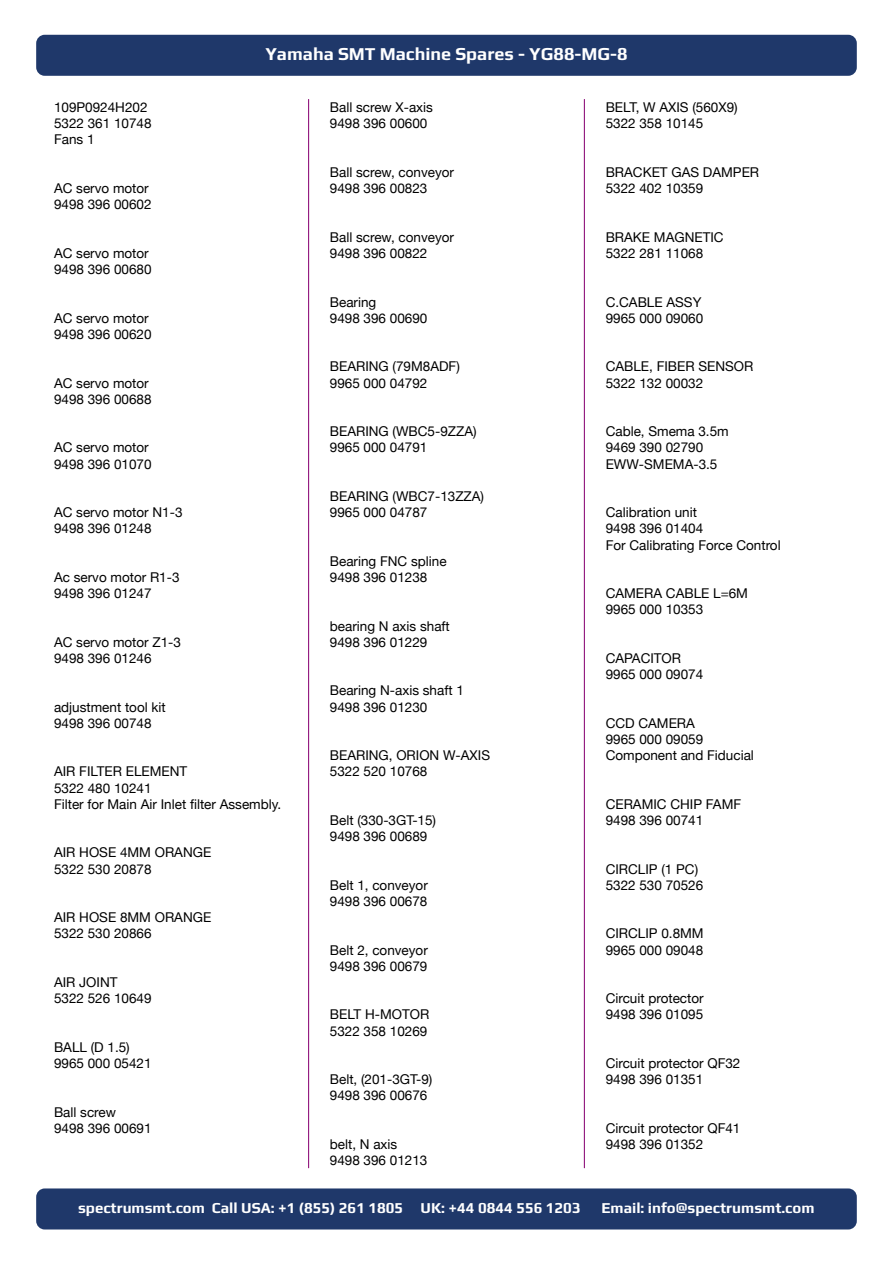
<style>
.page{position:relative;width:893px;height:1263px;background:#fff}
.page>*{position:absolute;margin:0;border:0;box-sizing:border-box;transform-origin:0 0}
.t1{font:700 18px "Play";color:#fff}
.t2{font:700 15px "Play";color:#fff}
.t3{font:13.5px/16.2px "Helvetica Neue";color:#000}
</style>
<div class="page">
<hr style="left:308px;top:99px;width:1px;height:1069px;background:#941d81">
<hr style="left:584px;top:99px;width:1px;height:1069px;background:#941d81">
<div style="left:36px;top:35px;width:821px;height:41px;background:#1f386a;border-radius:9px"></div>
<div style="left:36px;top:1188px;width:821px;height:41px;background:#1f386a;border-radius:9px"></div>
<h1 class="t1" style="left:265px;top:41px;width:364px">Yamaha SMT Machine Spares - YG88-MG-8</h1>
<p class="t3" style="left:54px;top:100px;width:99px">109P0924H202<br>5322 361 10748<br>Fans 1</p>
<p class="t3" style="left:54px;top:181px;width:99px">AC servo motor<br>9498 396 00602</p>
<p class="t3" style="left:54px;top:246px;width:99px">AC servo motor<br>9498 396 00680</p>
<p class="t3" style="left:54px;top:311px;width:99px">AC servo motor<br>9498 396 00620</p>
<p class="t3" style="left:54px;top:375px;width:99px">AC servo motor<br>9498 396 00688</p>
<p class="t3" style="left:54px;top:440px;width:99px">AC servo motor<br>9498 396 01070</p>
<p class="t3" style="left:54px;top:505px;width:130px">AC servo motor N1-3<br>9498 396 01248</p>
<p class="t3" style="left:54px;top:570px;width:127px">Ac servo motor R1-3<br>9498 396 01247</p>
<p class="t3" style="left:54px;top:635px;width:129px">AC servo motor Z1-3<br>9498 396 01246</p>
<p class="t3" style="left:54px;top:699px;width:113px">adjustment tool kit<br>9498 396 00748</p>
<p class="t3" style="left:54px;top:764px;width:229px">AIR FILTER ELEMENT<br>5322 480 10241<br>Filter for Main Air Inlet filter Assembly.</p>
<p class="t3" style="left:54px;top:845px;width:159px">AIR HOSE 4MM ORANGE<br>5322 530 20878</p>
<p class="t3" style="left:54px;top:910px;width:159px">AIR HOSE 8MM ORANGE<br>5322 530 20866</p>
<p class="t3" style="left:54px;top:975px;width:99px">AIR JOINT<br>5322 526 10649</p>
<p class="t3" style="left:54px;top:1040px;width:99px">BALL (D 1.5)<br>9965 000 05421</p>
<p class="t3" style="left:54px;top:1104px;width:99px">Ball screw<br>9498 396 00691</p>
<p class="t3" style="left:330px;top:100px;width:105px">Ball screw X-axis<br>9498 396 00600</p>
<p class="t3" style="left:330px;top:165px;width:126px">Ball screw, conveyor<br>9498 396 00823</p>
<p class="t3" style="left:330px;top:230px;width:126px">Ball screw, conveyor<br>9498 396 00822</p>
<p class="t3" style="left:330px;top:294px;width:99px">Bearing<br>9498 396 00690</p>
<p class="t3" style="left:330px;top:359px;width:132px">BEARING (79M8ADF)<br>9965 000 04792</p>
<p class="t3" style="left:330px;top:424px;width:148px">BEARING (WBC5-9ZZA)<br>9965 000 04791</p>
<p class="t3" style="left:330px;top:489px;width:156px">BEARING (WBC7-13ZZA)<br>9965 000 04787</p>
<p class="t3" style="left:330px;top:554px;width:118px">Bearing FNC spline<br>9498 396 01238</p>
<p class="t3" style="left:330px;top:618px;width:122px">bearing N axis shaft<br>9498 396 01229</p>
<p class="t3" style="left:330px;top:683px;width:136px">Bearing N-axis shaft 1<br>9498 396 01230</p>
<p class="t3" style="left:330px;top:748px;width:162px">BEARING, ORION W-AXIS<br>5322 520 10768</p>
<p class="t3" style="left:330px;top:813px;width:108px">Belt (330-3GT-15)<br>9498 396 00689</p>
<p class="t3" style="left:330px;top:878px;width:100px">Belt 1, conveyor<br>9498 396 00678</p>
<p class="t3" style="left:330px;top:942px;width:100px">Belt 2, conveyor<br>9498 396 00679</p>
<p class="t3" style="left:330px;top:1007px;width:101px">BELT H-MOTOR<br>5322 358 10269</p>
<p class="t3" style="left:330px;top:1072px;width:104px">Belt, (201-3GT-9)<br>9498 396 00676</p>
<p class="t3" style="left:330px;top:1137px;width:99px">belt, N axis<br>9498 396 01213</p>
<p class="t3" style="left:606px;top:100px;width:134px">BELT, W AXIS (560X9)<br>5322 358 10145</p>
<p class="t3" style="left:606px;top:165px;width:155px">BRACKET GAS DAMPER<br>5322 402 10359</p>
<p class="t3" style="left:606px;top:230px;width:119px">BRAKE MAGNETIC<br>5322 281 11068</p>
<p class="t3" style="left:606px;top:294px;width:99px">C.CABLE ASSY<br>9965 000 09060</p>
<p class="t3" style="left:606px;top:359px;width:149px">CABLE, FIBER SENSOR<br>5322 132 00032</p>
<p class="t3" style="left:606px;top:424px;width:125px">Cable, Smema 3.5m<br>9469 390 02790<br>EWW-SMEMA-3.5</p>
<p class="t3" style="left:606px;top:505px;width:176px">Calibration unit<br>9498 396 01404<br>For Calibrating Force Control</p>
<p class="t3" style="left:606px;top:586px;width:144px">CAMERA CABLE L=6M<br>9965 000 10353</p>
<p class="t3" style="left:606px;top:651px;width:99px">CAPACITOR<br>9965 000 09074</p>
<p class="t3" style="left:606px;top:716px;width:150px">CCD CAMERA<br>9965 000 09059<br>Component and Fiducial</p>
<p class="t3" style="left:606px;top:797px;width:137px">CERAMIC CHIP FAMF<br>9498 396 00741</p>
<p class="t3" style="left:606px;top:861px;width:99px">CIRCLIP (1 PC)<br>5322 530 70526</p>
<p class="t3" style="left:606px;top:926px;width:100px">CIRCLIP 0.8MM<br>9965 000 09048</p>
<p class="t3" style="left:606px;top:991px;width:100px">Circuit protector<br>9498 396 01095</p>
<p class="t3" style="left:606px;top:1056px;width:136px">Circuit protector QF32<br>9498 396 01351</p>
<p class="t3" style="left:606px;top:1121px;width:136px">Circuit protector QF41<br>9498 396 01352</p>
<p class="t2" style="left:78px;top:1197px;width:504px">spectrumsmt.com Call USA: +1 (855) 261 1805 UK: +44 0844 556 1203</p>
<p class="t2" style="left:601px;top:1197px;width:215px">Email: info@spectrumsmt.com</p>
</div>
